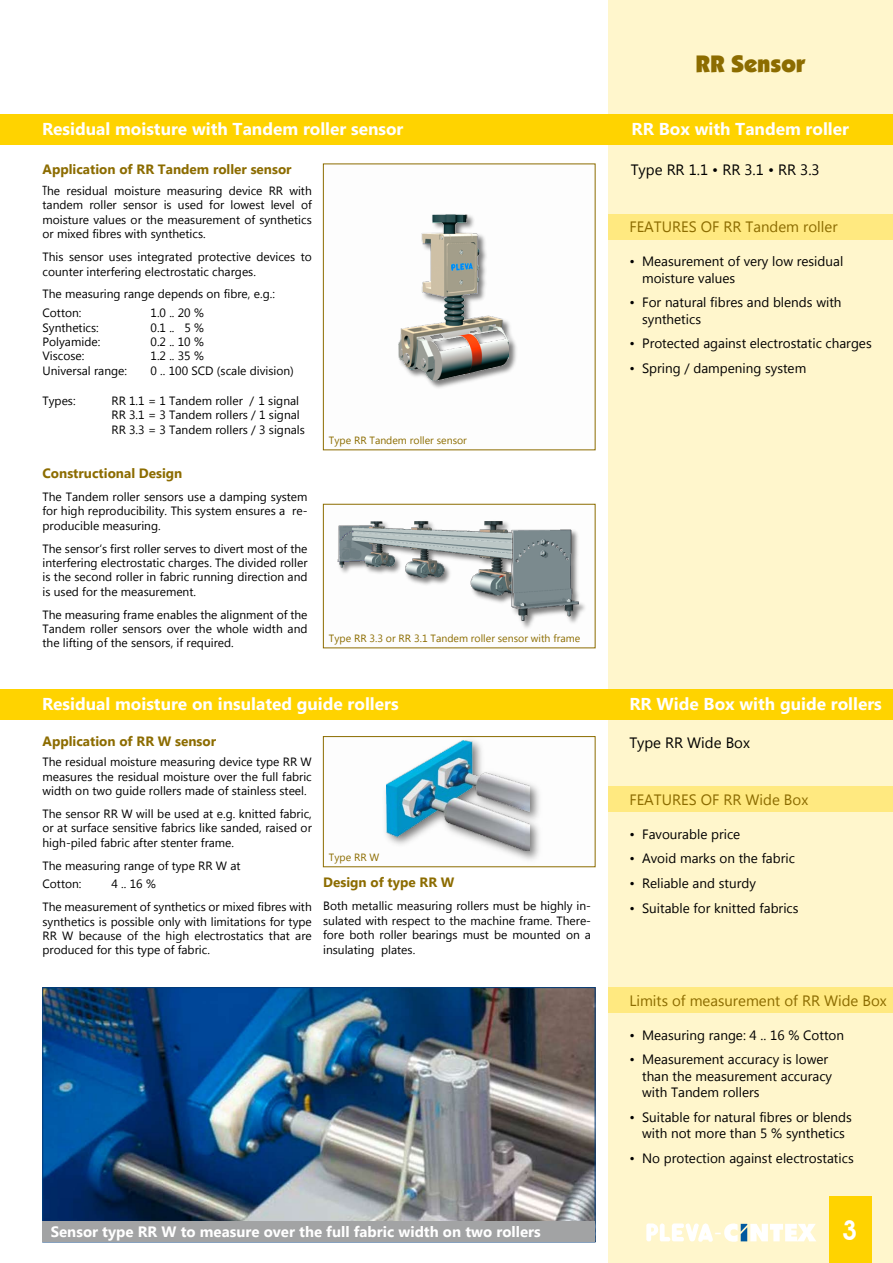
<style>
.page{position:relative;width:893px;height:1263px;background:#fff}
.page>*{position:absolute;margin:0;border:0;box-sizing:border-box;transform-origin:0 0}
.t1{font:600 27px "Avant Garde IT Cby BT";color:#fff}
.t2{font:24.45px "Avant Garde IT Cby BT";color:#fff}
.t3{font:900 24px "Kabel IT Cby BT";color:#8c6c00}
.t4{font:700 17.25px "Segoe WP";color:#fff}
.t5{font:15px "Segoe UI";color:#8c6c00}
.t6{font:700 15px "Segoe UI";color:#fff}
.t7{font:15px "Segoe UI";color:#000}
.t8{font:13.5px/24.8px "Segoe UI";color:#000}
.t9{font:700 13.5px "Segoe UI";color:#8c6c00}
.t10{font:12px/14.4px "Segoe UI";color:#000;text-align:justify}
.t11{font:10.5px "Segoe UI";color:#8c6c00}
.s1{font-family:"Avant Garde IT Cby BT";font-size:12.75px}
</style>
<div class="page">
<div style="left:608px;top:0;width:285px;height:1263px;background:#fff6cc"></div>
<div style="left:0;top:689px;width:893px;height:31px;background:#ffd300"></div>
<div style="left:608px;top:214px;width:285px;height:26px;background:#ffe980"></div>
<div style="left:608px;top:786px;width:285px;height:26px;background:#ffe980"></div>
<div style="left:323px;top:736px;width:272px;height:131px;border:1px solid #8c6c00"></div>
<div style="left:382px;top:736px;width:162px;height:128px;background:#000;opacity:.52"></div>
<img style="left:387px;top:741px;width:142px;height:110px">
<div style="left:829px;top:1196px;width:43px;height:67px;background:#ffd300"></div>
<div style="left:0;top:114px;width:893px;height:31px;background:#ffd300"></div>
<svg style="left:646px;top:1223px;width:67px;height:19px"></svg>
<svg style="left:724px;top:1223px;width:92px;height:19px"></svg>
<div style="left:397px;top:213px;width:121px;height:177px;background:#000;opacity:.5"></div>
<img style="left:398px;top:214px;width:110px;height:166px">
<img style="left:45px;top:989px;width:548px;height:233px">
<img style="left:337px;top:521px;width:242px;height:100px">
<div style="left:43px;top:1222px;width:552px;height:20px;background:#a2a3a4"></div>
<div style="left:608px;top:987px;width:285px;height:26px;background:#ffe980"></div>
<h3 class="t3" style="left:696px;top:49px;width:111px">RR Sensor</h3>
<h3 class="t4" style="left:42px;top:118px;width:363px">Residual moisture with Tandem roller sensor</h3>
<h3 class="t4" style="left:632px;top:118px;width:219px">RR Box with Tandem roller</h3>
<p class="t9" style="left:43px;top:160px;width:251px">Application of RR Tandem roller sensor</p>
<p class="t10" style="left:43px;top:183px;width:271px"><span class="s1">T</span>he residual moisture measuring device RR with tandem roller sensor is used for lowest level of moisture values or the measurement of synthetics or mixed fibres with synthetics.</p>
<p class="t10" style="left:43px;top:249px;width:271px">This sensor uses integrated protective devices to counter interfering electrostatic charges.</p>
<p class="t10" style="left:43px;top:284px;width:234px;line-height:18.6px">The measuring range depends on fibre, e.g.:<br>Cotton:</p>
<p class="t10" style="left:151px;top:305px;width:55px">1.0 .. 20 %</p>
<p class="t10" style="left:43px;top:320px;width:58px">Synthetics:</p>
<p class="t10" style="left:151px;top:320px;width:55px">0.1 .. 5 %</p>
<p class="t10" style="left:43px;top:334px;width:59px">Polyamide:</p>
<p class="t10" style="left:151px;top:334px;width:55px">0.2 .. 10 %</p>
<p class="t10" style="left:43px;top:348px;width:43px">Viscose:</p>
<p class="t10" style="left:151px;top:348px;width:55px">1.2 .. 35 %</p>
<p class="t10" style="left:43px;top:363px;width:86px">Universal range:</p>
<p class="t10" style="left:151px;top:363px;width:145px">0 .. 100 SCD (scale division)</p>
<p class="t10" style="left:43px;top:393px;width:35px">Types:</p>
<p class="t10" style="left:112px;top:393px;width:195px;text-align:left">RR 1.1 = 1 Tandem roller / 1 signal<br>RR 3.1 = 3 Tandem rollers / 1 signal<br>RR 3.3 = 3 Tandem rollers / 3 signals</p>
<p class="t9" style="left:43px;top:463px;width:141px">Constructional Design</p>
<p class="t10" style="left:43px;top:489px;width:267px">The Tandem roller sensors use a damping system for high reproducibility. This system ensures a re&shy;producible measuring.</p>
<p class="t10" style="left:43px;top:540px;width:267px">The sensor‘s first roller serves to divert most of the interfering electrostatic charges. The divided roller is the second roller in fabric running direction and is used for the measurement.</p>
<p class="t10" style="left:43px;top:607px;width:267px">The measuring frame enables the alignment of the Tandem roller sensors over the whole width and the lifting of the sensors, if required.</p>
<p class="t11" style="left:329px;top:433px;width:140px">Type RR Tandem roller sensor</p>
<p class="t11" style="left:329px;top:631px;width:253px">Type RR 3.3 or RR 3.1 Tandem roller sensor with frame</p>
<p class="t7" style="left:631px;top:160px;width:190px">Type RR 1.1 • RR 3.1 • RR 3.3</p>
<p class="t5" style="left:629px;top:217px;width:210px">FEATURES OF RR Tandem roller</p>
<p class="t8" style="left:629px;top:249px;width:7px">•</p>
<p class="t8" style="left:629px;top:290px;width:7px">•</p>
<p class="t8" style="left:629px;top:330px;width:7px">• •</p>
<p class="t8" style="left:642px;top:253px;width:203px;line-height:16.2px">Measurement of very low residual moisture values</p>
<p class="t8" style="left:642px;top:294px;width:201px;line-height:16.2px">For natural fibres and blends with synthetics</p>
<p class="t8" style="left:642px;top:330px;width:231px">Protected against electrostatic charges<br>Spring / dampening system</p>
<h3 class="t4" style="left:42px;top:694px;width:358px">Residual moisture on insulated guide rollers</h3>
<h3 class="t4" style="left:629px;top:694px;width:254px">RR Wide Box with guide rollers</h3>
<p class="t9" style="left:43px;top:732px;width:175px">Application of RR W sensor</p>
<p class="t10" style="left:43px;top:754px;width:271px">The residual moisture measuring device type RR W measures the residual moisture over the full fabric width on two guide rollers made of stainless steel.</p>
<p class="t10" style="left:43px;top:806px;width:271px">The sensor RR W will be used at e.g. knitted fabric, or at surface sensitive fabrics like sanded, raised or high-piled fabric after stenter frame.</p>
<p class="t10" style="left:43px;top:855px;width:200px;line-height:18.6px">The measuring range of type RR W at<br>Cotton:</p>
<p class="t10" style="left:43px;top:872px;width:271px;line-height:23px;text-indent:69px">4 .. 16 %<br>The measurement of synthetics or mixed fibres with</p>
<p class="t10" style="left:43px;top:913px;width:271px">synthetics is possible only with limitations for type RR W because of the high electrostatics that are produced for this type of fabric.</p>
<p class="t11" style="left:329px;top:850px;width:52px">Type RR W</p>
<p class="t9" style="left:323px;top:873px;width:133px">Design of type RR W</p>
<p class="t10" style="left:323px;top:898px;width:269px">Both metallic measuring rollers must be highly in&shy;sulated with respect to the machine frame. There&shy;fore both roller bearings must be mounted on a insulating plates.</p>
<p class="t6" style="left:51px;top:1220px;width:491px">Sensor type RR W to measure over the full fabric width on two rollers</p>
<p class="t7" style="left:629px;top:732px;width:122px">Type RR Wide Box</p>
<p class="t5" style="left:629px;top:789px;width:180px">FEATURES OF RR Wide Box</p>
<p class="t8" style="left:629px;top:821px;width:7px;text-align:justify">• • • •</p>
<p class="t8" style="left:642px;top:821px;width:158px">Favourable price<br>Avoid marks on the fabric<br>Reliable and sturdy<br>Suitable for knitted fabrics</p>
<p class="t5" style="left:629px;top:990px;width:259px">Limits of measurement of RR Wide Box</p>
<p class="t8" style="left:642px;top:1022px;width:204px">Measuring range: 4 .. 16 % Cotton<br>Measurement accuracy is lower</p>
<p class="t8" style="left:642px;top:1067px;width:192px;line-height:16.2px">than the measurement accuracy with Tandem rollers</p>
<p class="t8" style="left:642px;top:1108px;width:211px;line-height:16.2px">Suitable for natural fibres or blends with not more than 5 % synthetics</p>
<p class="t8" style="left:642px;top:1145px;width:213px">No protection against electrostatics</p>
<p class="t8" style="left:629px;top:1022px;width:7px">• •</p>
<p class="t8" style="left:629px;top:1104px;width:7px">•</p>
<p class="t8" style="left:629px;top:1145px;width:7px">•</p>
<h2 class="t2" style="left:714px;top:1216px;width:9px">-</h2>
<h1 class="t1" style="left:842px;top:1214px;width:17px">3</h1>
</div>
